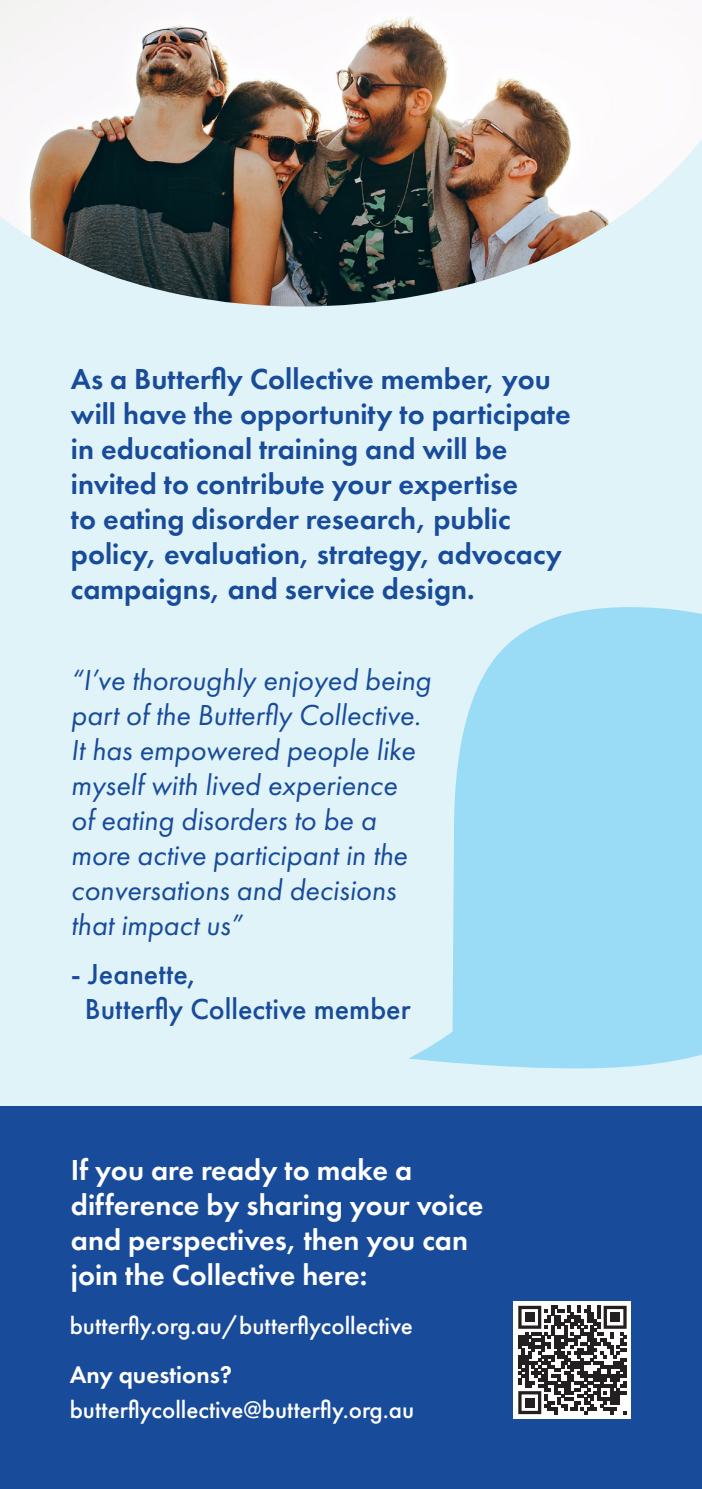
<style>
.page{position:relative;width:702px;height:1489px;background:#fff}
.page>*{position:absolute;margin:0;border:0;box-sizing:border-box;transform-origin:0 0}
.t1{font:600 30px/35px "Futura PT";color:#184b9a}
.t2{font:italic 30px/35px "Futura PT";color:#184b9a}
.t3{font:600 30px/35px "Futura PT";color:#fff}
.t4{font:500 30px/35px "Futura PT";color:#184b9a}
.t5{font:500 25px "Futura PT";color:#fff}
.t6{font:600 25px "Futura PT";color:#fff}
</style>
<div class="page">
<div style="left:0;top:0;width:702px;height:1488px;background:#dff3f9"></div>
<svg style="left:408px;top:607px;width:294px;height:461px;fill:#9adbf5"></svg>
<div style="left:0;top:1106px;width:702px;height:382px;background:#184b9a"></div>
<img style="left:0;top:0;width:702px;height:307px">
<div style="left:514px;top:1301px;width:117px;height:117px;background:#fff"></div>
<svg style="left:518px;top:1305px;width:108px;height:108px"></svg>
<div style="left:525px;top:1397px;width:9px;height:10px;background:#241f21"></div>
<p class="t1" style="left:71px;top:361px;width:501px">As a Butterfly Collective member, you will have the opportunity to participate in educational training and will be invited to contribute your expertise<br>to eating disorder research, public policy, evaluation, strategy, advocacy campaigns, and service design.</p>
<p class="t2" style="left:71px;top:662px;width:361px">“I’ve thoroughly enjoyed being part of the Butterfly Collective.<br>It has empowered people like myself with lived experience<br>of eating disorders to be a more active participant in the conversations and decisions that impact us”</p>
<p class="t4" style="left:85px;top:956px;width:327px;text-indent:-14px">- Jeanette,<br>Butterfly Collective member</p>
<p class="t3" style="left:71px;top:1151px;width:414px">If you are ready to make a difference by sharing your voice and perspectives, then you can join the Collective here:</p>
<p class="t5" style="left:70px;top:1310px;width:345px">butterfly.org.au/butterflycollective</p>
<p class="t6" style="left:70px;top:1358px;width:164px">Any questions?</p>
<p class="t5" style="left:70px;top:1394px;width:346px">butterflycollective@butterfly.org.au</p>
</div>
